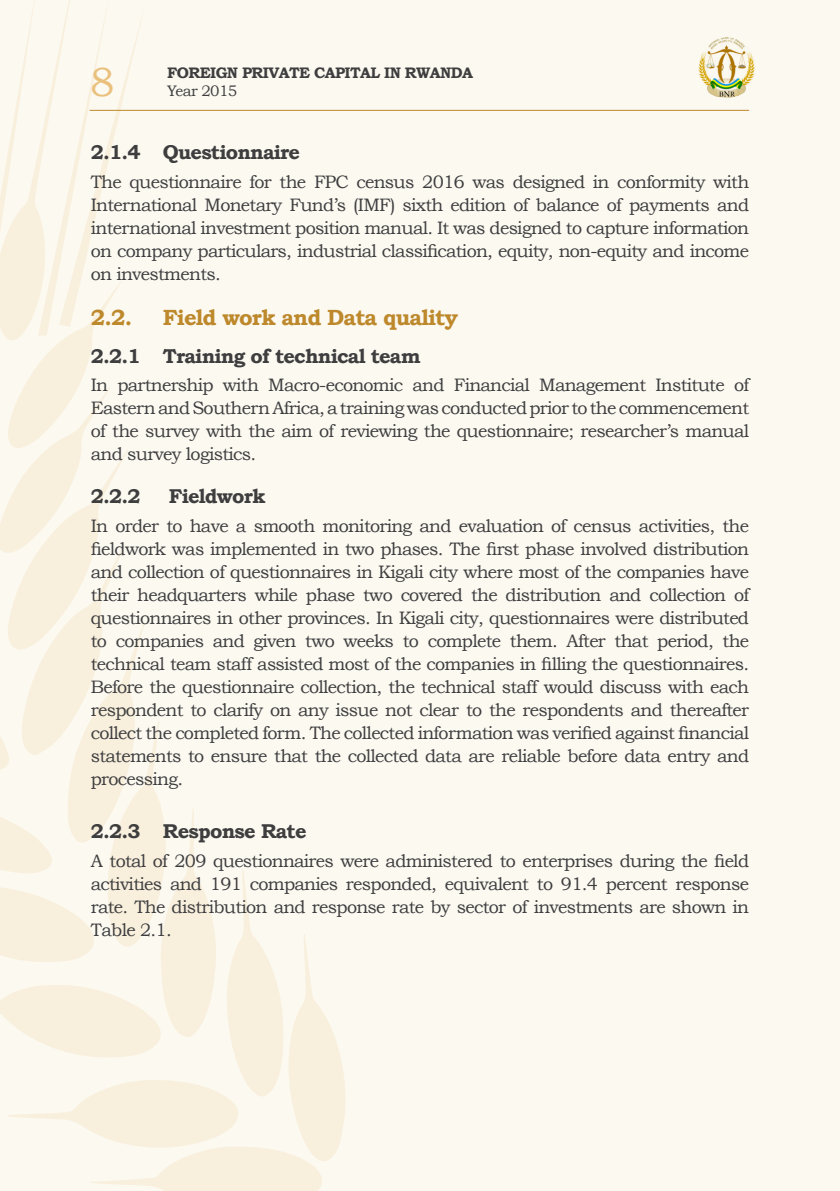
<style>
.page{position:relative;width:840px;height:1191px;background:#fff}
.page>*{position:absolute;margin:0;border:0;box-sizing:border-box;transform-origin:0 0}
.t1{font:40.6px "Bookman Old Style";color:#eac07d}
.t2{font:700 22px "Bookman Old Style";letter-spacing:-.04em;color:#bd892c}
.Heading_3{font:700 20px "Bookman Old Style";letter-spacing:-.04em;color:#3e3e3f}
.Pa1{font:18px/23px "Bookman Old Style";letter-spacing:-.04em;color:#3e3e3f;text-align:justify}
.Pa12{font:18px/23px "Bookman Old Style";letter-spacing:-.04em;color:#3e3e3f;text-align:justify}
.t3{font:700 15.2px "Bookman Old Style";letter-spacing:-.04em;color:#3e3e3f}
.t4{font:15.2px "Bookman Old Style";letter-spacing:-.04em;color:#3e3e3f}
</style>
<div class="page">
<div style="left:0;top:0;width:839px;height:1191px;background:#fcf9f1"></div>
<svg style="left:0;top:0;width:346px;height:1191px"></svg>
<hr style="left:90px;top:110px;width:658px;height:1px;background:#bd892c">
<img style="left:698px;top:37px;width:57px;height:61px">
<h1 class="t1" style="left:90px;top:59px;width:27px">8</h1>
<p class="t3" style="left:167px;top:63px;width:307px">FOREIGN PRIVATE CAPITAL IN RWANDA</p>
<p class="t4" style="left:167px;top:82px;width:72px">Year 2015</p>
<p class="Heading_3" style="left:91px;top:140px;width:211px">2.1.4 Questionnaire</p>
<p class="Pa1" style="left:91px;top:170px;width:659px">The questionnaire for the FPC census 2016 was designed in conformity with International Monetary Fund’s (IMF) sixth edition of balance of payments and international investment position manual. It was designed to capture information on company particulars, industrial classification, equity, non-equity and income on investments.</p>
<p class="t2" style="left:91px;top:305px;width:43px">2.2.</p>
<p class="t2" style="left:163px;top:305px;width:296px">Field work and Data quality</p>
<p class="Heading_3" style="left:91px;top:344px;width:331px">2.2.1 Training of technical team</p>
<p class="Pa12" style="left:91px;top:374px;width:659px">In partnership with Macro-economic and Financial Management Institute of Eastern and Southern Africa, a training was conducted prior to the commencement of the survey with the aim of reviewing the questionnaire; researcher’s manual and survey logistics.</p>
<p class="Heading_3" style="left:91px;top:484px;width:51px">2.2.2</p>
<p class="Heading_3" style="left:169px;top:484px;width:98px">Fieldwork</p>
<p class="Pa1" style="left:91px;top:514px;width:659px">In order to have a smooth monitoring and evaluation of census activities, the fieldwork was implemented in two phases. The first phase involved distribution and collection of questionnaires in Kigali city where most of the companies have their headquarters while phase two covered the distribution and collection of questionnaires in other provinces. In Kigali city, questionnaires were distributed to companies and given two weeks to complete them. After that period, the technical team staff assisted most of the companies in filling the questionnaires.<br>Before the questionnaire collection, the technical staff would discuss with each respondent to clarify on any issue not clear to the respondents and thereafter collect the completed form. The collected information was verified against financial statements to ensure that the collected data are reliable before data entry and processing.</p>
<p class="Heading_3" style="left:91px;top:819px;width:217px">2.2.3 Response Rate</p>
<p class="Pa1" style="left:91px;top:849px;width:659px">A total of 209 questionnaires were administered to enterprises during the field activities and 191 companies responded, equivalent to 91.4 percent response rate. The distribution and response rate by sector of investments are shown in Table 2.1.</p>
</div>
